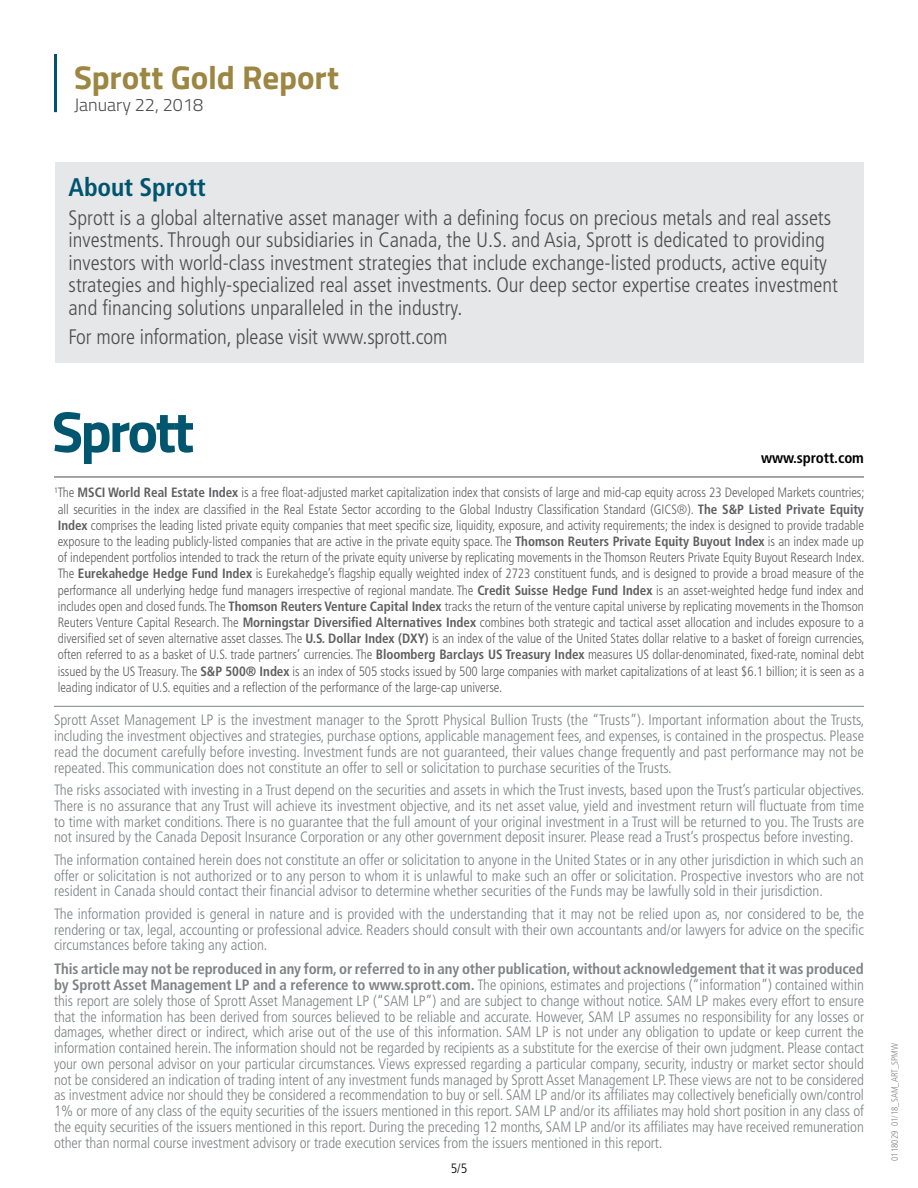
<style>
.page{position:relative;width:918px;height:1188px;background:#fff}
.page>*{position:absolute;margin:0;border:0;box-sizing:border-box;transform-origin:0 0}
.t1{font:700 33px "Titillium Web";letter-spacing:-.005em;color:#9c8641}
.t2{font:700 condensed 25.5px "Frutiger LT Std";letter-spacing:-.005em;color:#00546e}
.t3{font:300 condensed 21px/22.5px "Frutiger LT Std";color:#4d4d4e}
.t4{font:300 18px "Titillium Web";color:#4d4d4e}
.t5{font:300 condensed 15px/15.8px "Frutiger LT Std";letter-spacing:-.005em;color:#7f8284;text-align:justify}
.t6{font:700 condensed 15px "Frutiger LT Std";letter-spacing:-.005em;color:#000}
.t7{font:300 condensed 13.5px/16.2px "Frutiger LT Std";letter-spacing:-.005em;color:#5f5f61;text-align:justify}
.t8{font:300 condensed 13.5px "Frutiger LT Std";color:#000}
.t9{font:300 condensed 9px "Frutiger LT Std";color:#7f8284}
.s1{font-weight:700}
</style>
<div class="page">
<hr style="left:54px;top:477px;width:810px;height:1px;background:#4d4d4e">
<hr style="left:54px;top:706px;width:810px;height:1px;background:#7f8284">
<svg style="left:54px;top:412px;width:139px;height:52px"></svg>
<div style="left:55px;top:162px;width:809px;height:201px;background:#e5e7e8"></div>
<hr style="left:54px;top:54px;width:3px;height:58px;background:#00546e">
<h1 class="t1" style="left:74px;top:52px;width:267px">Sprott Gold Report</h1>
<p class="t4" style="left:74px;top:92px;width:131px">January 22, 2018</p>
<h2 class="t2" style="left:69px;top:172px;width:139px">About Sprott</h2>
<p class="t3" style="left:69px;top:207px;width:771px">Sprott is a global alternative asset manager with a defining focus on precious metals and real assets investments. Through our subsidiaries in Canada, the U.S. and Asia, Sprott is dedicated to providing investors with world-class investment strategies that include exchange-listed products, active equity strategies and highly-specialized real asset investments. Our deep sector expertise creates investment and financing solutions unparalleled in the industry.</p>
<h3 class="t3" style="left:69px;top:326px;width:380px">For more information, please visit www.sprott.com</h3>
<p class="t6" style="left:761px;top:449px;width:104px">www.sprott.com</p>
<p class="t7" style="left:54px;top:485px;width:812px"><sup>1</sup>The <span class="s1">MSCI World Real Estate Index</span> is a free float-adjusted market capitalization index that consists of large and mid-cap equity across 23 Developed Markets countries; all securities in the index are classified in the Real Estate Sector according to the Global Industry Classification Standard (GICS®). <span class="s1">The S&amp;P Listed Private Equity Index</span> comprises the leading listed private equity companies that meet specific size, liquidity, exposure, and activity requirements; the index is designed to provide tradable exposure to the leading publicly-listed companies that are active in the private equity space. The <span class="s1">Thomson Reuters Private Equity Buyout Index</span> is an index made up of independent portfolios intended to track the return of the private equity universe by replicating movements in the Thomson Reuters Private Equity Buyout Research Index.<br>The <span class="s1">Eurekahedge Hedge Fund Index</span> is Eurekahedge’s flagship equally weighted index of 2723 constituent funds, and is designed to provide a broad measure of the performance all underlying hedge fund managers irrespective of regional mandate. The <span class="s1">Credit Suisse Hedge Fund Index</span> is an asset-weighted hedge fund index and includes open and closed funds. The <span class="s1">Thomson Reuters Venture Capital Index</span> tracks the return of the venture capital universe by replicating movements in the Thomson Reuters Venture Capital Research. The <span class="s1">Morningstar Diversified Alternatives Index</span> combines both strategic and tactical asset allocation and includes exposure to a diversified set of seven alternative asset classes. The <span class="s1">U.S. Dollar Index (DXY)</span> is an index of the value of the United States dollar relative to a basket of foreign currencies, often referred to as a basket of U.S. trade partners’ currencies. The <span class="s1">Bloomberg Barclays US Treasury Index</span> measures US dollar-denominated, fixed-rate, nominal debt issued by the US Treasury. The <span class="s1">S&amp;P 500® Index</span> is an index of 505 stocks issued by 500 large companies with market capitalizations of at least $6.1 billion; it is seen as a leading indicator of U.S. equities and a reflection of the performance of the large-cap universe.</p>
<p class="t5" style="left:54px;top:712px;width:812px">Sprott Asset Management LP is the investment manager to the Sprott Physical Bullion Trusts (the “Trusts”). Important information about the Trusts, including the investment objectives and strategies, purchase options, applicable management fees, and expenses, is contained in the prospectus. Please read the document carefully before investing. Investment funds are not guaranteed, their values change frequently and past performance may not be repeated. This communication does not constitute an offer to sell or solicitation to purchase securities of the Trusts.</p>
<p class="t5" style="left:54px;top:782px;width:812px">The risks associated with investing in a Trust depend on the securities and assets in which the Trust invests, based upon the Trust’s particular objectives.<br>There is no assurance that any Trust will achieve its investment objective, and its net asset value, yield and investment return will fluctuate from time to time with market conditions. There is no guarantee that the full amount of your original investment in a Trust will be returned to you. The Trusts are not insured by the Canada Deposit Insurance Corporation or any other government deposit insurer. Please read a Trust’s prospectus before investing.</p>
<p class="t5" style="left:54px;top:852px;width:812px">The information contained herein does not constitute an offer or solicitation to anyone in the United States or in any other jurisdiction in which such an offer or solicitation is not authorized or to any person to whom it is unlawful to make such an offer or solicitation. Prospective investors who are not resident in Canada should contact their financial advisor to determine whether securities of the Funds may be lawfully sold in their jurisdiction.</p>
<p class="t5" style="left:54px;top:906px;width:812px">The information provided is general in nature and is provided with the understanding that it may not be relied upon as, nor considered to be, the rendering or tax, legal, accounting or professional advice. Readers should consult with their own accountants and/or lawyers for advice on the specific circumstances before taking any action.</p>
<p class="t5" style="left:54px;top:961px;width:812px"><span class="s1">This article may not be reproduced in any form, or referred to in any other publication, without acknowledgement that it was produced by Sprott Asset Management LP and a reference to www.sprott.com.</span> The opinions, estimates and projections (“information”) contained within this report are solely those of Sprott Asset Management LP (“SAM LP”) and are subject to change without notice. SAM LP makes every effort to ensure that the information has been derived from sources believed to be reliable and accurate. However, SAM LP assumes no responsibility for any losses or damages, whether direct or indirect, which arise out of the use of this information. SAM LP is not under any obligation to update or keep current the information contained herein. The information should not be regarded by recipients as a substitute for the exercise of their own judgment. Please contact your own personal advisor on your particular circumstances. Views expressed regarding a particular company, security, industry or market sector should not be considered an indication of trading intent of any investment funds managed by Sprott Asset Management LP. These views are not to be considered as investment advice nor should they be considered a recommendation to buy or sell. SAM LP and/or its affiliates may collectively beneficially own/control 1% or more of any class of the equity securities of the issuers mentioned in this report. SAM LP and/or its affiliates may hold short position in any class of the equity securities of the issuers mentioned in this report. During the preceding 12 months, SAM LP and/or its affiliates may have received remuneration other than normal course investment advisory or trade execution services from the issuers mentioned in this report.</p>
<p class="t8" style="left:451px;top:1160px;width:18px">5/5</p>
<p class="t9" style="left:890px;top:1161px;width:119px;rotate:-90deg">0118029 01/18_SAM_ART_SPMW</p>
</div>
